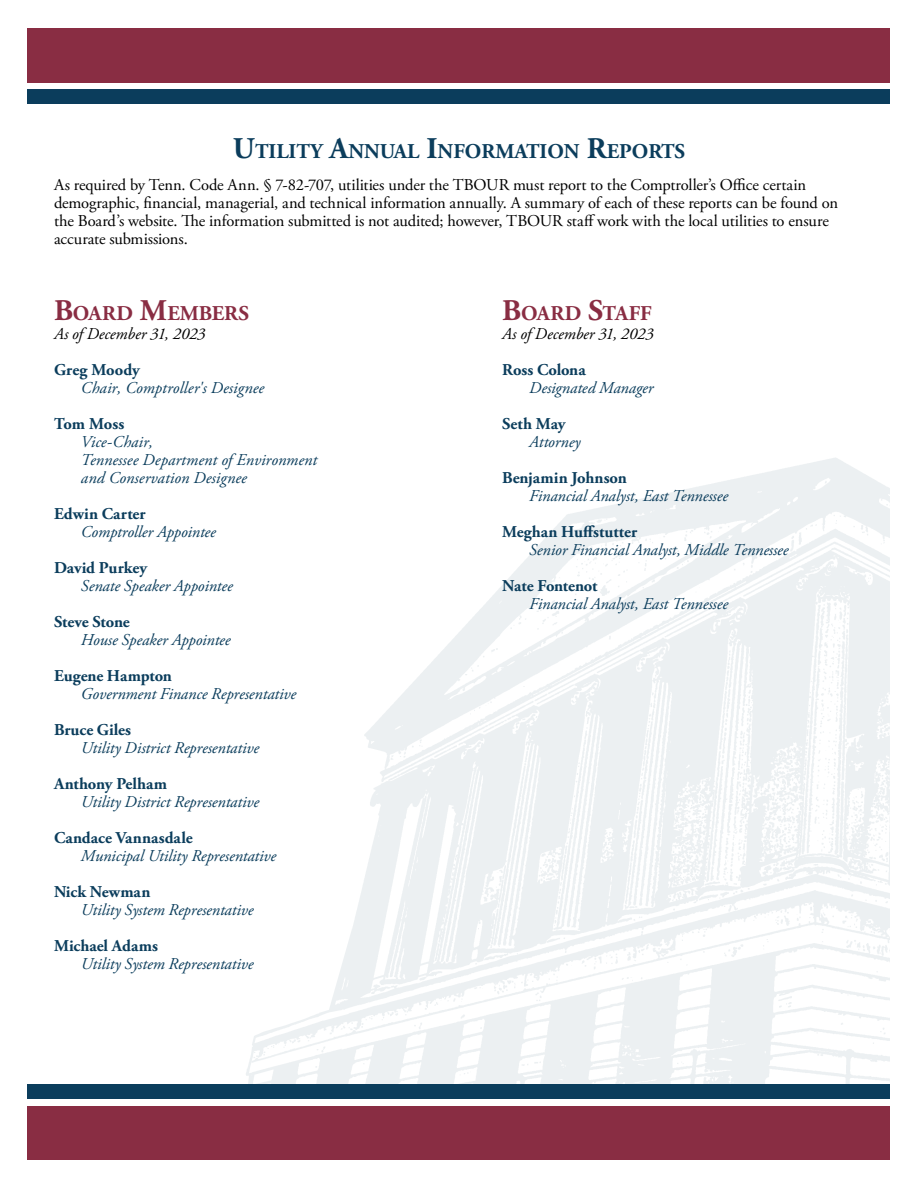
<style>
.page{position:relative;width:918px;height:1188px;background:#fff}
.page>*{position:absolute;margin:0;border:0;box-sizing:border-box;transform-origin:0 0}
.t1{font:700 21px "Adobe Garamond Pro";color:#0b3d5c}
.t2{font:700 21px "Adobe Garamond Pro";letter-spacing:.015em;color:#892d43}
.t3{font:italic 16.5px/18px "Adobe Garamond Pro";letter-spacing:-.005em;color:#0b3d5c}
.t4{font:16.5px/18px "Adobe Garamond Pro";letter-spacing:-.005em;color:#000}
.t5{font:700 16.5px "Adobe Garamond Pro";letter-spacing:-.005em;color:#0b3d5c}
.t6{font:italic 16.5px "Adobe Garamond Pro";letter-spacing:-.01em;color:#000}
.s1{font-size:30px}
</style>
<div class="page">
<img style="left:180px;top:458px;width:710px;height:627px">
<div style="left:27px;top:28px;width:863px;height:55px;background:#892d43"></div>
<div style="left:27px;top:1106px;width:862px;height:54px;background:#892d43"></div>
<div style="left:27px;top:90px;width:862px;height:14px;background:#0b3d5c"></div>
<div style="left:27px;top:1085px;width:863px;height:14px;background:#0b3d5c"></div>
<p class="t1" style="left:233px;top:139px;width:454px"><span class="s1">U</span>TILITY <span class="s1">A</span>NNUAL <span class="s1">I</span>NFORMATION <span class="s1">R</span>EPORTS</p>
<p class="t4" style="left:54px;top:177px;width:786px">As required by Tenn. Code Ann. § 7-82-707, utilities under the TBOUR must report to the Comptroller’s Office certain demographic, financial, managerial, and technical information annually. A summary of each of these reports can be found on the Board’s website. The information submitted is not audited; however, TBOUR staff work with the local utilities to ensure accurate submissions.</p>
<p class="t2" style="left:54px;top:301px;width:197px"><span class="s1">B</span>OARD <span class="s1">M</span>EMBERS</p>
<p class="t6" style="left:54px;top:324px;width:153px">As of December 31, 2023</p>
<p class="t5" style="left:54px;top:360px;width:88px">Greg Moody</p>
<p class="t3" style="left:81px;top:380px;width:185px">Chair, Comptroller's Designee</p>
<p class="t5" style="left:54px;top:415px;width:72px">Tom Moss</p>
<p class="t3" style="left:81px;top:434px;width:238px">Vice-Chair,<br>Tennessee Department of Environment and Conservation Designee</p>
<p class="t5" style="left:54px;top:505px;width:93px">Edwin Carter</p>
<p class="t3" style="left:81px;top:524px;width:137px">Comptroller Appointee</p>
<p class="t5" style="left:54px;top:559px;width:95px">David Purkey</p>
<p class="t3" style="left:81px;top:578px;width:153px">Senate Speaker Appointee</p>
<p class="t5" style="left:54px;top:613px;width:77px">Steve Stone</p>
<p class="t3" style="left:81px;top:632px;width:151px">House Speaker Appointee</p>
<p class="t5" style="left:54px;top:667px;width:120px">Eugene Hampton</p>
<p class="t3" style="left:81px;top:686px;width:217px">Government Finance Representative</p>
<p class="t5" style="left:54px;top:721px;width:79px">Bruce Giles</p>
<p class="t3" style="left:81px;top:740px;width:180px">Utility District Representative</p>
<p class="t5" style="left:54px;top:775px;width:115px">Anthony Pelham</p>
<p class="t3" style="left:81px;top:794px;width:180px">Utility District Representative</p>
<p class="t5" style="left:54px;top:829px;width:140px">Candace Vannasdale</p>
<p class="t3" style="left:81px;top:848px;width:197px">Municipal Utility Representative</p>
<p class="t5" style="left:54px;top:883px;width:98px">Nick Newman</p>
<p class="t3" style="left:81px;top:902px;width:174px">Utility System Representative</p>
<p class="t5" style="left:54px;top:937px;width:106px">Michael Adams</p>
<p class="t3" style="left:81px;top:956px;width:174px">Utility System Representative</p>
<p class="t2" style="left:502px;top:301px;width:151px"><span class="s1">B</span>OARD <span class="s1">S</span>TAFF</p>
<p class="t6" style="left:502px;top:324px;width:153px">As of December 31, 2023</p>
<p class="t5" style="left:502px;top:360px;width:85px">Ross Colona</p>
<p class="t3" style="left:529px;top:380px;width:126px">Designated Manager</p>
<p class="t5" style="left:502px;top:415px;width:65px">Seth May</p>
<p class="t3" style="left:529px;top:434px;width:53px">Attorney</p>
<p class="t5" style="left:502px;top:469px;width:126px">Benjamin Johnson</p>
<p class="t3" style="left:529px;top:488px;width:200px">Financial Analyst, East Tennessee</p>
<p class="t5" style="left:502px;top:523px;width:137px">Meghan Huffstutter</p>
<p class="t3" style="left:529px;top:542px;width:261px">Senior Financial Analyst, Middle Tennessee</p>
<p class="t5" style="left:502px;top:577px;width:97px">Nate Fontenot</p>
<p class="t3" style="left:529px;top:596px;width:200px">Financial Analyst, East Tennessee</p>
</div>
